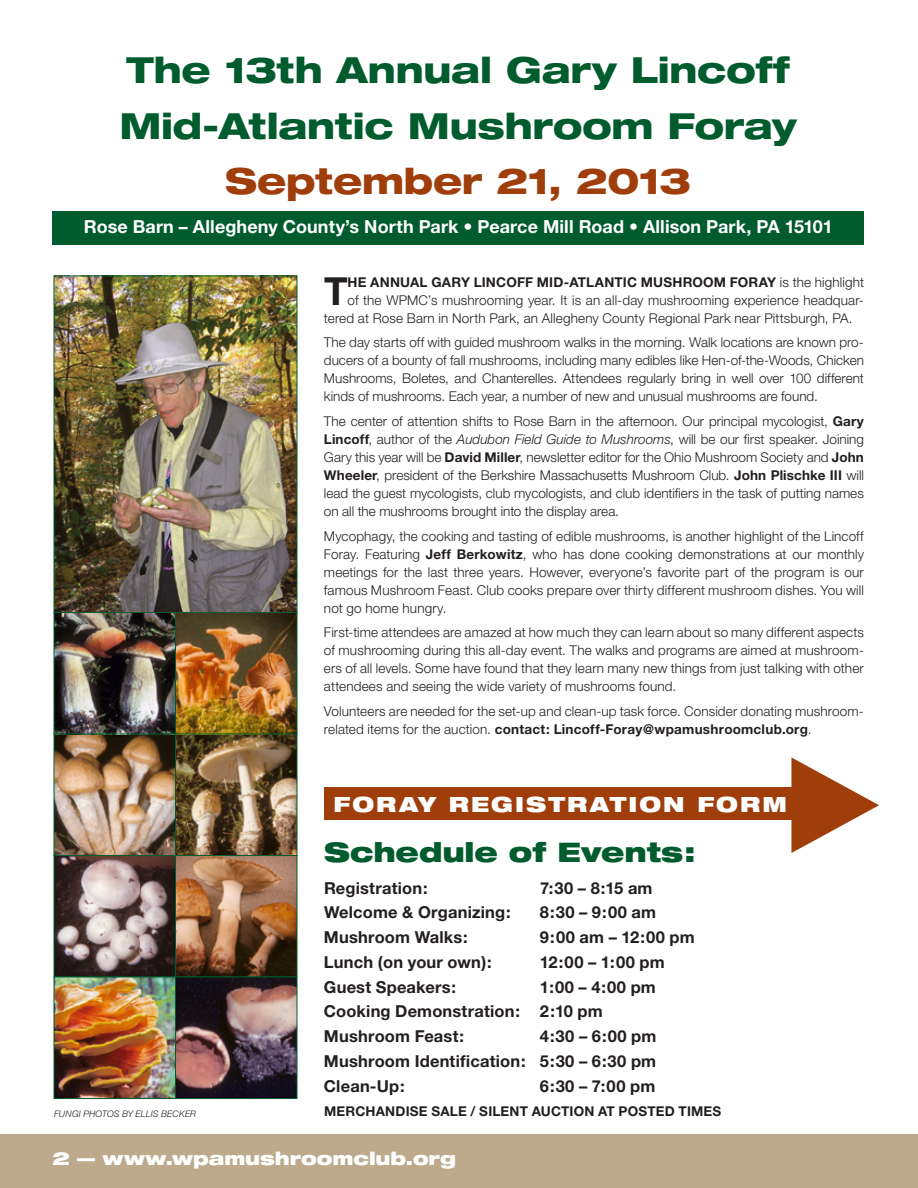
<style>
.page{position:relative;width:918px;height:1188px;background:#fff}
.page>*{position:absolute;margin:0;border:0;box-sizing:border-box;transform-origin:0 0}
.t1{font:700 38.7px "Helvetica Neue";color:#231f20}
.t2{font:800 expanded 36px/55.5px "Helvetica Neue";letter-spacing:-.005em;color:#005c2c}
.t3{font:800 expanded 36px "Helvetica Neue";letter-spacing:-.01em;color:#a03e0b}
.t4{font:900 expanded 27px "Helvetica Neue";letter-spacing:-.005em;color:#005c2c}
.t5{font:900 expanded 21px "Helvetica Neue";letter-spacing:.095em;color:#fff}
.t6{font:700 18px "Helvetica Neue";letter-spacing:.005em;color:#fff}
.t7{font:900 expanded 18px "Helvetica Neue";color:#fff}
.t8{font:700 16.5px/24.8px "Helvetica Neue";letter-spacing:.015em;color:#231f20}
.t9{font:300 13.5px/18px "Helvetica Neue";letter-spacing:.01em;color:#231f20;text-align:justify}
.t10{font:700 13.5px "Helvetica Neue";letter-spacing:.015em;color:#231f20}
.t11{font:italic 300 9px "Helvetica Neue";letter-spacing:.015em;color:#231f20}
.s1{font-weight:300}
.s2{font-weight:700}
.s3{font-style:italic}
</style>
<div class="page">
<div style="left:0;top:1134px;width:918px;height:54px;background:#bdaa8d"></div>
<div style="left:52px;top:212px;width:812px;height:33px;background:#005c2c"></div>
<div style="left:324px;top:787px;width:483px;height:33px;background:#a03e0b"></div>
<svg style="left:791px;top:757px;width:88px;height:96px"></svg>
<img style="left:56px;top:278px;width:239px;height:819px">
<div style="left:54px;top:276px;width:243px;height:337px;border:1px solid #005c2c"></div>
<div style="left:54px;top:855px;width:122px;height:122px;border:1px solid #005c2c"></div>
<div style="left:175px;top:734px;width:122px;height:122px;border:1px solid #005c2c"></div>
<div style="left:175px;top:855px;width:122px;height:122px;border:1px solid #005c2c"></div>
<div style="left:54px;top:734px;width:122px;height:122px;border:1px solid #005c2c"></div>
<div style="left:175px;top:612px;width:122px;height:122px;border:1px solid #005c2c"></div>
<div style="left:54px;top:612px;width:122px;height:122px;border:1px solid #005c2c"></div>
<div style="left:54px;top:977px;width:122px;height:122px;border:1px solid #005c2c"></div>
<div style="left:175px;top:977px;width:122px;height:122px;border:1px solid #005c2c"></div>
<h2 class="t2" style="left:119px;top:42px;width:679px">The 13th Annual Gary Lincoff<br>Mid-Atlantic Mushroom Foray</h2>
<h2 class="t3" style="left:225px;top:158px;width:467px">September 21, 2013</h2>
<h3 class="t6" style="left:84px;top:215px;width:750px">Rose Barn – Allegheny County’s North Park • Pearce Mill Road • Allison Park, PA 15101</h3>
<h1 class="t1" style="left:324px;top:267px;width:25px">T</h1>
<p class="t10" style="left:348px;top:273px;width:232px">he Annual Gary Lincoff Mid-Atl</p>
<p class="t10" style="left:595px;top:273px;width:271px">antic Mushroom Foray <span class="s1">is the highlight</span></p>
<p class="t9" style="left:348px;top:290px;width:518px">of the WPMC’s mushrooming year. It is an all-day mushrooming experience headquar-</p>
<p class="t9" style="left:324px;top:308px;width:530px">tered at Rose Barn in North Park, an Allegheny County Regional Park near Pittsburgh, PA.</p>
<p class="t9" style="left:324px;top:333px;width:542px">The day starts off with guided mushroom walks in the morning. Walk locations are known pro&shy;ducers of a bounty of fall mushrooms, including many edibles like Hen-of-the-Woods, Chicken Mushrooms, Boletes, and Chanterelles. Attendees regularly bring in well over 100 different kinds of mushrooms. Each year, a number of new and unusual mushrooms are found.</p>
<p class="t9" style="left:324px;top:412px;width:542px">The center of attention shifts to Rose Barn in the afternoon. Our principal mycologist, <span class="s2">Gary Lincoff</span>, author of the <span class="s3">Audubon Field Guide to Mushrooms</span>, will be our first speaker. Joining Gary this year will be <span class="s2">David Miller</span>, newsletter editor for the Ohio Mushroom Society and <span class="s2">John Wheeler</span>, president of the Berkshire Massachusetts Mushroom Club. <span class="s2">John Plischke III</span> will lead the guest mycologists, club mycologists, and club identifiers in the task of putting names on all the mushrooms brought into the display area.</p>
<p class="t9" style="left:324px;top:527px;width:542px">Mycophagy, the cooking and tasting of edible mushrooms, is another highlight of the Lincoff Foray. Featuring <span class="s2">Jeff Berkowitz</span>, who has done cooking demonstrations at our monthly meetings for the last three years. However, everyone’s favorite part of the program is our famous Mushroom Feast. Club cooks prepare over thirty different mushroom dishes. You will not go home hungry.</p>
<p class="t9" style="left:324px;top:623px;width:542px">First-time attendees are amazed at how much they can learn about so many different aspects of mushrooming during this all-day event. The walks and programs are aimed at mushroom&shy;ers of all levels. Some have found that they learn many new things from just talking with other attendees and seeing the wide variety of mushrooms found.</p>
<p class="t9" style="left:324px;top:702px;width:541px">Volunteers are needed for the set-up and clean-up task force. Consider donating mushroom&shy;related items for the auction. <span class="s2">contact: Lincoff-Foray@wpamushroomclub.org</span>.</p>
<p class="t11" style="left:54px;top:1109px;width:144px">fungi photos by Ellis Becker</p>
<h3 class="t5" style="left:334px;top:791px;width:452px">foray registration form</h3>
<h3 class="t4" style="left:324px;top:835px;width:373px">Schedule of Events:</h3>
<p class="t8" style="left:324px;top:875px;width:105px">Registration:</p>
<p class="t8" style="left:540px;top:875px;width:114px">7:30 – 8:15 am</p>
<p class="t8" style="left:324px;top:900px;width:188px">Welcome &amp; Organizing:</p>
<p class="t8" style="left:540px;top:900px;width:118px">8:30 – 9:00 am</p>
<p class="t8" style="left:324px;top:924px;width:145px">Mushroom Walks:</p>
<p class="t8" style="left:540px;top:924px;width:156px">9:00 am – 12:00 pm</p>
<p class="t8" style="left:324px;top:949px;width:169px">Lunch (on your own):</p>
<p class="t8" style="left:540px;top:949px;width:126px">12:00 – 1:00 pm</p>
<p class="t8" style="left:324px;top:974px;width:134px">Guest Speakers:</p>
<p class="t8" style="left:324px;top:974px;width:333px;text-indent:216px">1:00 – 4:00 pm<br>Cooking Demonstration: 2:10 pm<br>Mushroom Feast:</p>
<p class="t8" style="left:324px;top:1023px;width:334px;text-align:justify;text-indent:216px">4:30 – 6:00 pm Mushroom Identification: 5:30 – 6:30 pm Clean-Up:</p>
<p class="t8" style="left:540px;top:1073px;width:117px">6:30 – 7:00 pm</p>
<p class="t10" style="left:324px;top:1103px;width:397px">Merchandise Sale / Silent Auction at posted times</p>
<h3 class="t7" style="left:52px;top:1147px;width:405px">2 — www.wpamushroomclub.org</h3>
</div>
